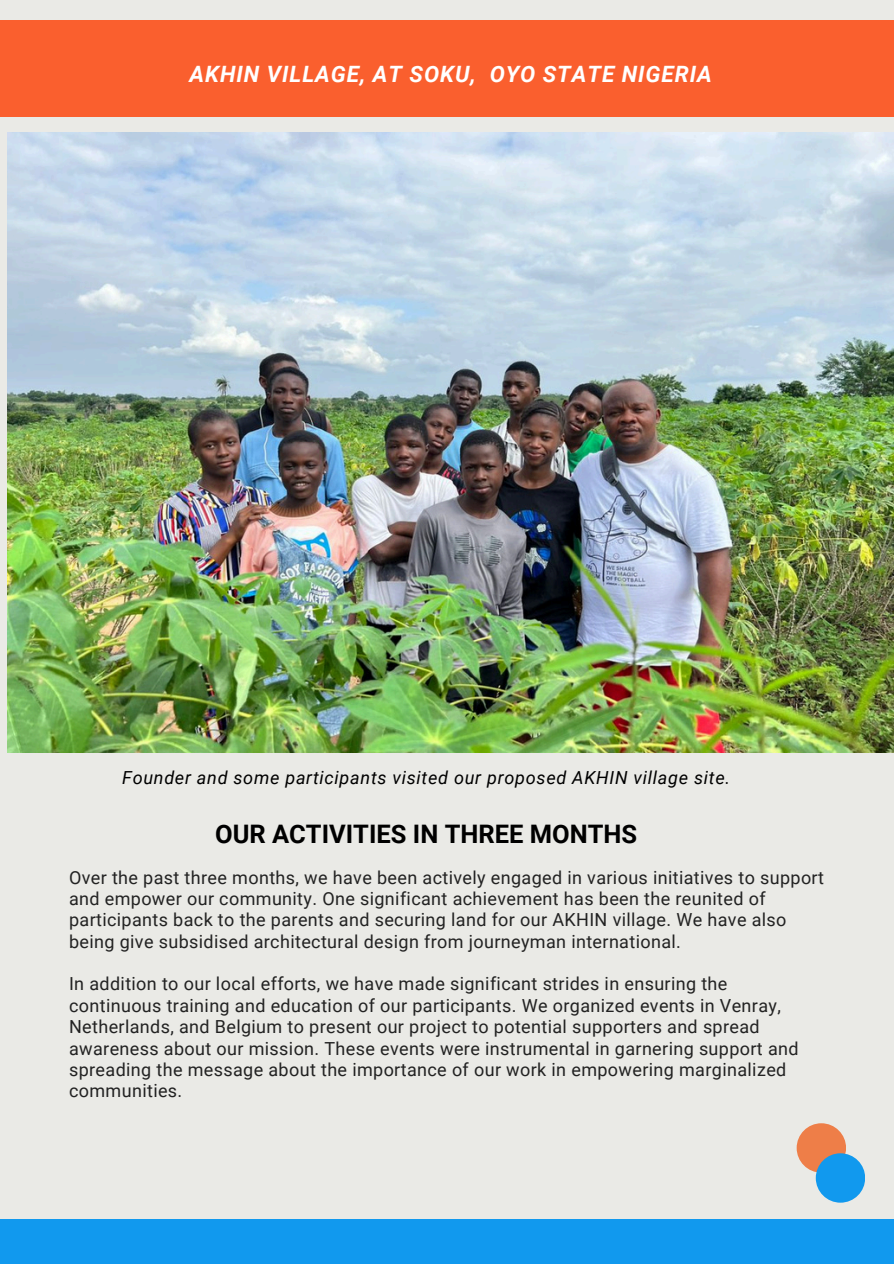
<style>
.page{position:relative;width:894px;height:1264px;background:#fff}
.page>*{position:absolute;margin:0;border:0;box-sizing:border-box;transform-origin:0 0}
.t1{font:700 25.5px "Roboto";color:#000}
.t2{font:italic 700 22.5px "Roboto";letter-spacing:.04em;color:#fff}
.t3{font:18px/21.3px "Roboto";letter-spacing:.02em;color:#222}
.t4{font:italic 18px "Roboto";letter-spacing:.04em;color:#000}
</style>
<div class="page">
<div style="left:0;top:0;width:893px;height:1263px;background:#eaeae6"></div>
<img style="left:8px;top:133px;width:885px;height:620px">
<div style="left:0;top:20px;width:893px;height:96px;background:#fa5f2e"></div>
<div style="left:0;top:1219px;width:893px;height:44px;background:#19e"></div>
<div style="left:796px;top:1123px;width:49px;height:49px;background:#ee7e48;border-radius:50%"></div>
<div style="left:815px;top:1153px;width:49px;height:49px;background:#19e;border-radius:50%"></div>
<p class="t2" style="left:189px;top:61px;width:523px">AKHIN VILLAGE, AT SOKU, OYO STATE NIGERIA</p>
<p class="t4" style="left:122px;top:767px;width:609px">Founder and some participants visited our proposed AKHIN village site.</p>
<h1 class="t1" style="left:215px;top:819px;width:423px">OUR ACTIVITIES IN THREE MONTHS</h1>
<h2 class="t3" style="left:69px;top:866px;width:756px">Over the past three months, we have been actively engaged in various initiatives to support and empower our community. One significant achievement has been the reunited of participants back to the parents and securing land for our AKHIN village. We have also being give subsidised architectural design from journeyman international.</h2>
<p class="t3" style="left:69px;top:973px;width:730px">In addition to our local efforts, we have made significant strides in ensuring the continuous training and education of our participants. We organized events in Venray, Netherlands, and Belgium to present our project to potential supporters and spread awareness about our mission. These events were instrumental in garnering support and spreading the message about the importance of our work in empowering marginalized communities.</p>
</div>
